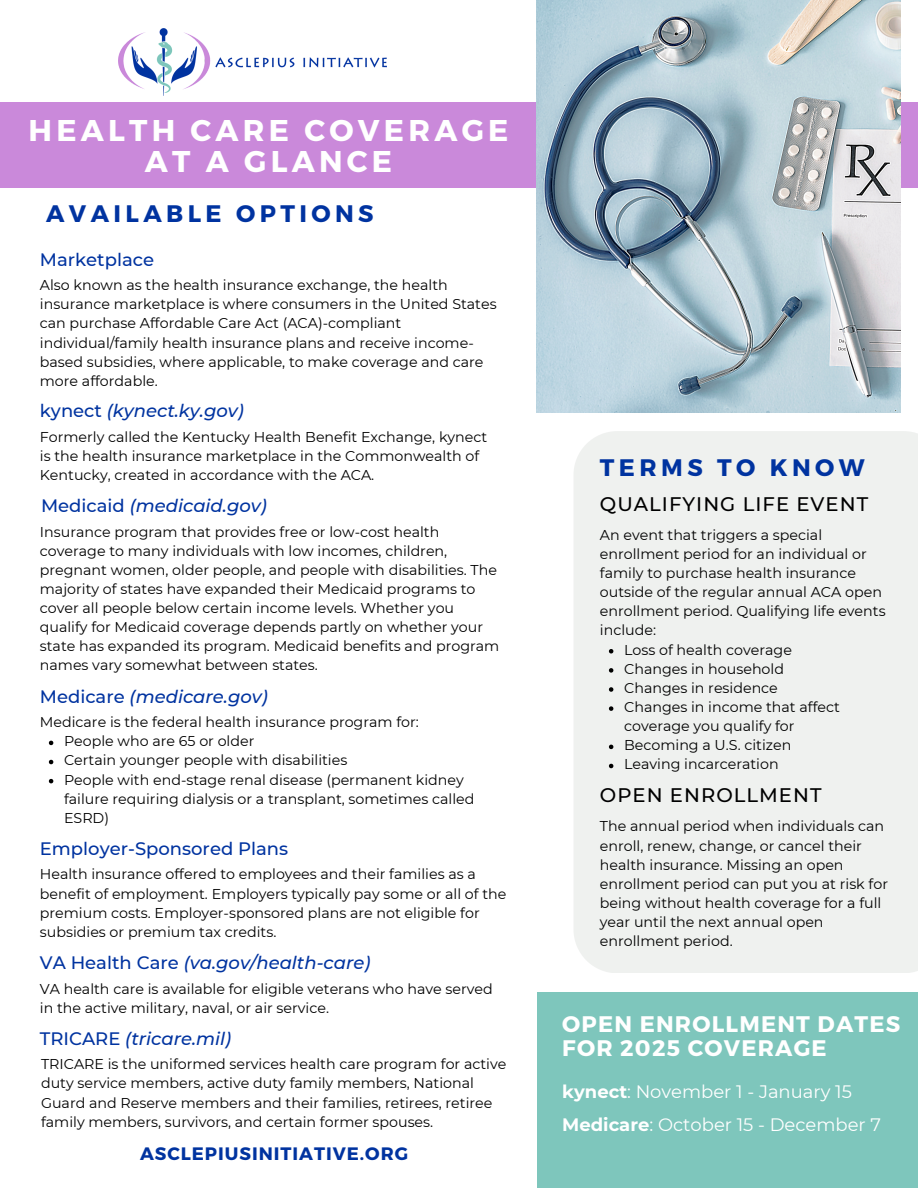
<style>
.page{position:relative;width:918px;height:1188px;background:#fff}
.page>*{position:absolute;margin:0;border:0;box-sizing:border-box;transform-origin:0 0}
.t1{font:700 30px/31.5px "Montserrat";letter-spacing:.14em;color:#fff;text-align:center}
.t2{font:700 23.85px "Montserrat";letter-spacing:.185em;color:#0033a0}
.t3{font:700 22.5px/23.7px "Montserrat";letter-spacing:.055em;color:#fff}
.t4{font:500 19.65px "Montserrat";letter-spacing:.05em;color:#000}
.t5{font:italic 500 18px "Montserrat";color:#0033a0}
.t6{font:18px "Montserrat";color:#fff}
.t7{font:500 18px "Montserrat";color:#0033a0}
.t8{font:700 18px "Montserrat";letter-spacing:.055em;color:#0033a0}
.t9{font:14.25px/19.2px "Montserrat";color:#000}
.s1{font-style:normal}
.s2{font-weight:700}
</style>
<div class="page">
<div style="left:0;top:102px;width:918px;height:86px;background:#ca89da"></div>
<img style="left:537px;top:0;width:363px;height:413px">
<div style="left:574px;top:431px;width:344px;height:542px;background:#eff1ef"></div>
<div style="left:537px;top:992px;width:381px;height:196px;background:#7ec6bc"></div>
<img style="left:119px;top:28px;width:268px;height:68px">
<svg style="left:609px;top:649px;width:4px;height:4px"></svg>
<svg style="left:609px;top:668px;width:4px;height:5px"></svg>
<svg style="left:609px;top:687px;width:4px;height:5px"></svg>
<svg style="left:609px;top:706px;width:4px;height:5px"></svg>
<svg style="left:609px;top:745px;width:4px;height:4px"></svg>
<svg style="left:609px;top:764px;width:4px;height:4px"></svg>
<svg style="left:49px;top:741px;width:4px;height:4px"></svg>
<svg style="left:49px;top:760px;width:4px;height:4px"></svg>
<svg style="left:49px;top:779px;width:4px;height:4px"></svg>
<p class="t1" style="left:29px;top:113px;width:481px">HEALTH CARE COVERAGE<br>AT A GLANCE</p>
<p class="t2" style="left:46px;top:198px;width:329px">AVAILABLE OPTIONS</p>
<p class="t7" style="left:40px;top:249px;width:116px">Marketplace</p>
<h3 class="t9" style="left:40px;top:275px;width:458px">Also known as the health insurance exchange, the health insurance marketplace is where consumers in the United States can purchase Affordable Care Act (ACA)-compliant individual/family health insurance plans and receive income&shy;based subsidies, where applicable, to make coverage and care more affordable.</h3>
<p class="t5" style="left:40px;top:400px;width:206px"><span class="s1">kynect</span> (kynect.ky.gov)</p>
<p class="t9" style="left:40px;top:427px;width:449px">Formerly called the Kentucky Health Benefit Exchange, kynect is the health insurance marketplace in the Commonwealth of<br>Kentucky, created in accordance with the ACA.</p>
<h4 class="t5" style="left:41px;top:495px;width:228px"><span class="s1">Medicaid</span> (medicaid.gov)</h4>
<p class="t9" style="left:40px;top:522px;width:461px">Insurance program that provides free or low-cost health coverage to many individuals with low incomes, children, pregnant women, older people, and people with disabilities. The majority of states have expanded their Medicaid programs to cover all people below certain income levels. Whether you qualify for Medicaid coverage depends partly on whether your state has expanded its program. Medicaid benefits and program names vary somewhat between states.</p>
<h2 class="t5" style="left:40px;top:685px;width:230px"><span class="s1">Medicare</span> (medicare.gov)</h2>
<h5 class="t9" style="left:40px;top:712px;width:380px">Medicare is the federal health insurance program for:</h5>
<h5 class="t9" style="left:64px;top:732px;width:192px">People who are 65 or older</h5>
<h4 class="t9" style="left:64px;top:751px;width:285px">Certain younger people with disabilities</h4>
<p class="t9" style="left:64px;top:770px;width:412px">People with end-stage renal disease (permanent kidney failure requiring dialysis or a transplant, sometimes called<br>ESRD)</p>
<h4 class="t7" style="left:40px;top:838px;width:250px">Employer-Sponsored Plans</h4>
<p class="t9" style="left:40px;top:865px;width:468px">Health insurance offered to employees and their families as a benefit of employment. Employers typically pay some or all of the premium costs. Employer-sponsored plans are not eligible for subsidies or premium tax credits.</p>
<p class="t5" style="left:40px;top:952px;width:332px"><span class="s1">VA Health Care</span> (va.gov/health-care)</p>
<h4 class="t9" style="left:40px;top:979px;width:455px">VA health care is available for eligible veterans who have served in the active military, naval, or air service.</h4>
<p class="t5" style="left:40px;top:1028px;width:193px"><span class="s1">TRICARE</span> (tricare.mil)</p>
<p class="t9" style="left:41px;top:1055px;width:467px">TRICARE is the uniformed services health care program for active duty service members, active duty family members, National Guard and Reserve members and their families, retirees, retiree family members, survivors, and certain former spouses.</p>
<p class="t8" style="left:140px;top:1142px;width:270px">ASCLEPIUSINITIATIVE.ORG</p>
<h1 class="t2" style="left:600px;top:452px;width:266px">TERMS TO KNOW</h1>
<h2 class="t4" style="left:600px;top:492px;width:270px">QUALIFYING LIFE EVENT</h2>
<h4 class="t9" style="left:600px;top:525px;width:287px">An event that triggers a special enrollment period for an individual or family to purchase health insurance outside of the regular annual ACA open enrollment period. Qualifying life events include:</h4>
<p class="t9" style="left:624px;top:640px;width:169px">Loss of health coverage</p>
<h4 class="t9" style="left:624px;top:659px;width:161px">Changes in household</h4>
<p class="t9" style="left:624px;top:678px;width:155px">Changes in residence</p>
<h2 class="t9" style="left:624px;top:697px;width:217px">Changes in income that affect coverage you qualify for</h2>
<h3 class="t9" style="left:624px;top:736px;width:169px">Becoming a U.S. citizen</h3>
<p class="t9" style="left:624px;top:755px;width:156px">Leaving incarceration</p>
<p class="t4" style="left:600px;top:783px;width:223px">OPEN ENROLLMENT</p>
<p class="t9" style="left:600px;top:817px;width:290px">The annual period when individuals can enroll, renew, change, or cancel their health insurance. Missing an open enrollment period can put you at risk for being without health coverage for a full year until the next annual open enrollment period.</p>
<p class="t3" style="left:562px;top:1011px;width:340px">OPEN ENROLLMENT DATES<br>FOR 2025 COVERAGE</p>
<h4 class="t6" style="left:562px;top:1081px;width:291px"><span class="s2">kynect</span>: November 1 - January 15</h4>
<p class="t6" style="left:562px;top:1113px;width:320px"><span class="s2">Medicare</span>: October 15 - December 7</p>
</div>
